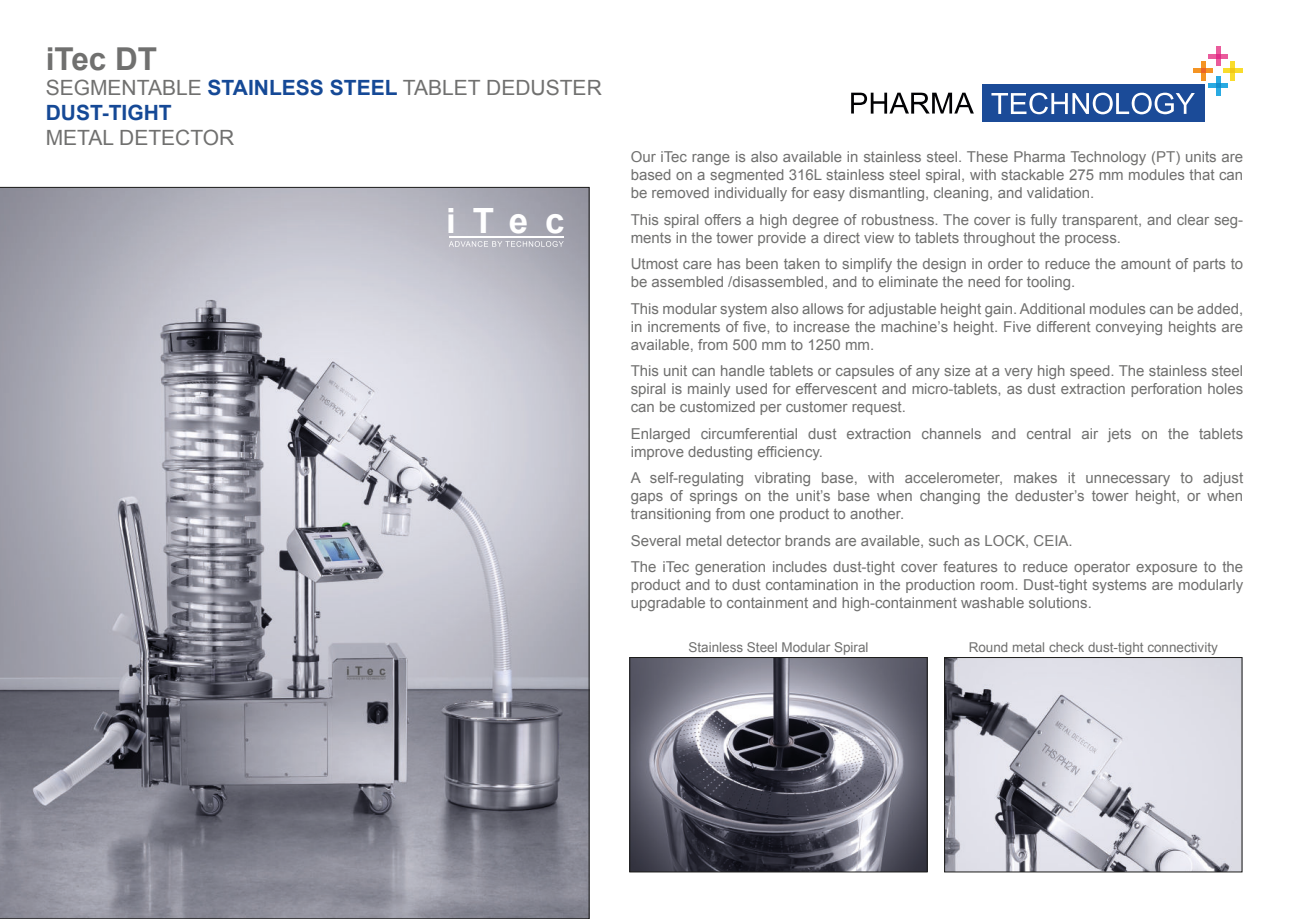
<style>
.page{position:relative;width:1289px;height:919px;background:#fff}
.page>*{position:absolute;margin:0;border:0;box-sizing:border-box;transform-origin:0 0}
.t1{font:700 34.95px "Arial";color:#fff}
.t2{font:700 31.5px "Arial";color:#70706f}
.t3{font:21px/25.2px "Arial";color:#70706f}
.t4{font:15px/18px "Arial";color:#70706f}
.t5{font:13.5px "Arial";color:#70706f}
.s1{font-weight:700;color:#154996}
</style>
<div class="page">
<svg style="left:0;top:187px;width:589px;height:731px;background:#a3a3ae"></svg>
<img style="left:631px;top:659px;width:294px;height:211px">
<div style="left:629px;top:657px;width:298px;height:215px;border:1px solid #1d1d1b"></div>
<img style="left:946px;top:659px;width:294px;height:211px">
<div style="left:944px;top:657px;width:298px;height:215px;border:1px solid #1d1d1b"></div>
<div style="left:982px;top:85px;width:222px;height:37px;background:#1b4b98"></div>
<svg style="left:851px;top:93px;width:122px;height:21px"></svg>
<svg style="left:991px;top:47px;width:251px;height:67px"></svg>
<hr style="left:449px;top:236px;width:114px;height:2px;background:#fff">
<svg style="left:449px;top:241px;width:114px;height:6px"></svg>
<h2 class="t2" style="left:46px;top:47px;width:113px">iTec DT</h2>
<h3 class="t3" style="left:46px;top:77px;width:557px">SEGMENTABLE <span class="s1">STAINLESS STEEL</span> TABLET DEDUSTER<br><span class="s1">DUST-TIGHT</span></h3>
<h3 class="t3" style="left:46px;top:127px;width:190px">METAL DETECTOR</h3>
<h1 class="t1" style="left:446px;top:201px;width:120px">iTec</h1>
<p class="t4" style="left:630px;top:149px;width:614px;text-align:justify">Our iTec range is also available in stainless steel. These Pharma Technology (PT) units are based on a segmented 316L stainless steel spiral, with stackable 275 mm modules that can be removed individually for easy dismantling, cleaning, and validation.</p>
<p class="t4" style="left:630px;top:211px;width:614px">This spiral offers a high degree of robustness. The cover is fully transparent, and clear seg&shy;ments in the tower provide a direct view to tablets throughout the process.</p>
<p class="t4" style="left:630px;top:256px;width:614px">Utmost care has been taken to simplify the design in order to reduce the amount of parts to be assembled /disassembled, and to eliminate the need for tooling.</p>
<p class="t4" style="left:630px;top:300px;width:614px;text-align:justify">This modular system also allows for adjustable height gain. Additional modules can be added, in increments of five, to increase the machine’s height. Five different conveying heights are available, from 500 mm to 1250 mm.</p>
<p class="t4" style="left:630px;top:363px;width:614px;text-align:justify">This unit can handle tablets or capsules of any size at a very high speed. The stainless steel spiral is mainly used for effervescent and micro-tablets, as dust extraction perforation holes can be customized per customer request.</p>
<p class="t4" style="left:630px;top:425px;width:614px">Enlarged circumferential dust extraction channels and central air jets on the tablets improve dedusting efficiency.</p>
<p class="t4" style="left:630px;top:470px;width:614px;text-align:justify">A self-regulating vibrating base, with accelerometer, makes it unnecessary to adjust gaps of springs on the unit’s base when changing the deduster’s tower height, or when transitioning from one product to another.</p>
<p class="t4" style="left:630px;top:528px;width:614px;line-height:26.5px">Several metal detector brands are available, such as LOCK, CEIA.<br>The iTec generation includes dust-tight cover features to reduce operator exposure to the</p>
<p class="t4" style="left:630px;top:577px;width:614px">product and to dust contamination in the production room. Dust-tight systems are modularly upgradable to containment and high-containment washable solutions.</p>
<p class="t5" style="left:688px;top:642px;width:182px">Stainless Steel Modular Spiral</p>
<p class="t5" style="left:968px;top:642px;width:251px">Round metal check dust-tight connectivity</p>
</div>
